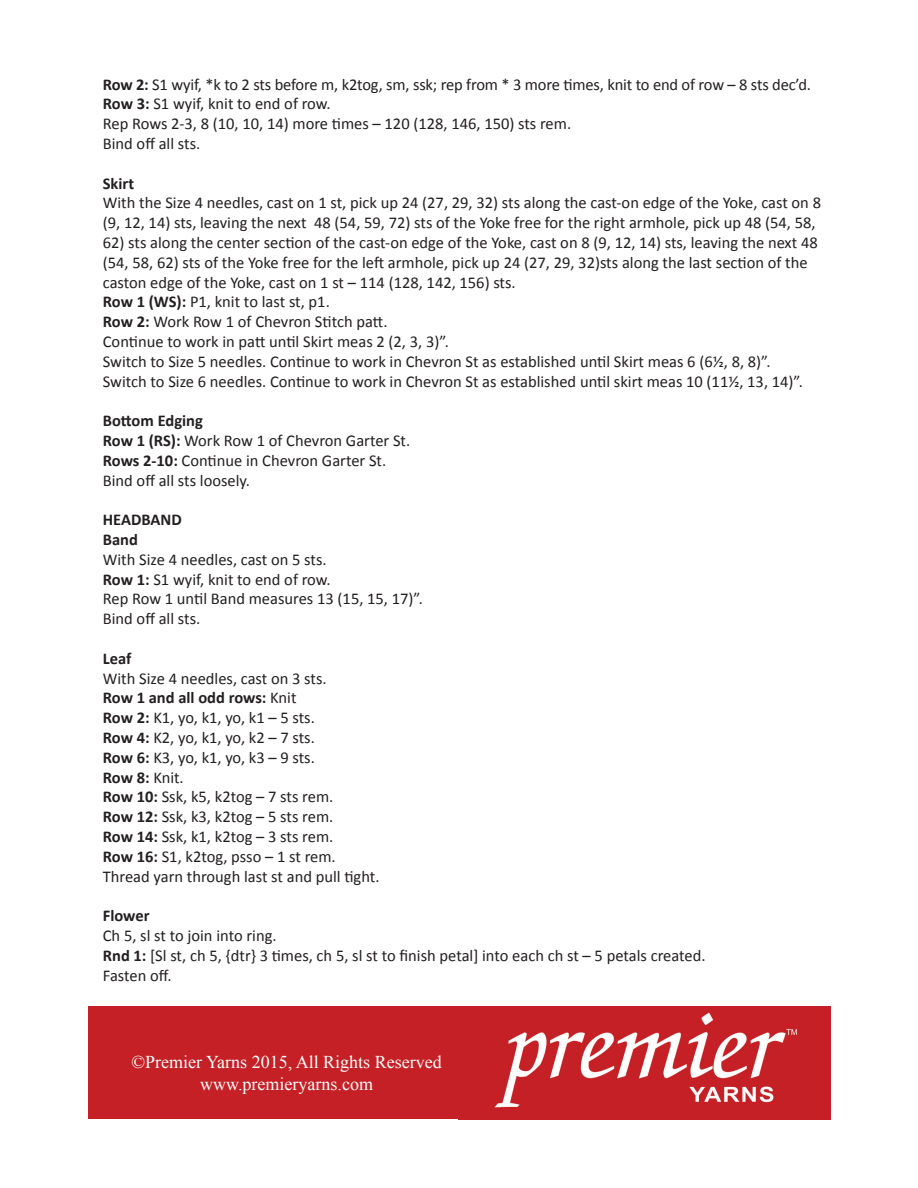
<style>
.page{position:relative;width:918px;height:1188px;background:#fff}
.page>*{position:absolute;margin:0;border:0;box-sizing:border-box;transform-origin:0 0}
.t1{font:18px/21.6px "Times New Roman";color:#fff;text-align:center}
.t2{font:16.5px/19.8px "Calibri";color:#231f20}
.t3{font:700 16.5px/19.8px "Calibri";color:#231f20}
.s1{font-weight:700}
</style>
<div class="page">
<img style="left:460px;top:1006px;width:370px;height:113px">
<div style="left:88px;top:1006px;width:372px;height:113px;background:#c52026"></div>
<p class="t2" style="left:103px;top:74px;width:710px"><span class="s1">Row 2:</span> S1 wyif, *k to 2 sts before m, k2tog, sm, ssk; rep from * 3 more times, knit to end of row – 8 sts dec’d.<br><span class="s1">Row 3:</span> S1 wyif, knit to end of row.<br>Rep Rows 2-3, 8 (10, 10, 14) more times – 120 (128, 146, 150) sts rem.<br>Bind off all sts.</p>
<p class="t3" style="left:103px;top:173px;width:33px">Skirt</p>
<p class="t2" style="left:103px;top:193px;width:720px">With the Size 4 needles, cast on 1 st, pick up 24 (27, 29, 32) sts along the cast-on edge of the Yoke, cast on 8 (9, 12, 14) sts, leaving the next 48 (54, 59, 72) sts of the Yoke free for the right armhole, pick up 48 (54, 58,</p>
<p class="t2" style="left:103px;top:233px;width:716px">62) sts along the center section of the cast-on edge of the Yoke, cast on 8 (9, 12, 14) sts, leaving the next 48 (54, 58, 62) sts of the Yoke free for the left armhole, pick up 24 (27, 29, 32)sts along the last section of the caston edge of the Yoke, cast on 1 st – 114 (128, 142, 156) sts.<br><span class="s1">Row 1 (WS):</span> P1, knit to last st, p1.<br><span class="s1">Row 2:</span> Work Row 1 of Chevron Stitch patt.<br>Continue to work in patt until Skirt meas 2 (2, 3, 3)”.<br>Switch to Size 5 needles. Continue to work in Chevron St as established until Skirt meas 6 (6½, 8, 8)”.<br>Switch to Size 6 needles. Continue to work in Chevron St as established until skirt meas 10 (11½, 13, 14)”.</p>
<p class="t2" style="left:103px;top:411px;width:309px"><span class="s1">Bottom Edging<br>Row 1 (RS):</span> Work Row 1 of Chevron Garter St.<br><span class="s1">Rows 2-10:</span> Continue in Chevron Garter St.<br>Bind off all sts loosely.</p>
<p class="t3" style="left:103px;top:510px;width:81px">HEADBAND<br>Band</p>
<p class="t2" style="left:103px;top:549px;width:322px">With Size 4 needles, cast on 5 sts.<br><span class="s1">Row 1:</span> S1 wyif, knit to end of row.<br>Rep Row 1 until Band measures 13 (15, 15, 17)”.<br>Bind off all sts.</p>
<p class="t3" style="left:103px;top:648px;width:30px">Leaf</p>
<p class="t2" style="left:103px;top:668px;width:278px">With Size 4 needles, cast on 3 sts.<br><span class="s1">Row 1 and all odd rows:</span> Knit<br><span class="s1">Row 2:</span> K1, yo, k1, yo, k1 – 5 sts.<br><span class="s1">Row 4:</span> K2, yo, k1, yo, k2 – 7 sts.<br><span class="s1">Row 6:</span> K3, yo, k1, yo, k3 – 9 sts.<br><span class="s1">Row 8:</span> Knit.<br><span class="s1">Row 10:</span> Ssk, k5, k2tog – 7 sts rem.<br><span class="s1">Row 12:</span> Ssk, k3, k2tog – 5 sts rem.<br><span class="s1">Row 14:</span> Ssk, k1, k2tog – 3 sts rem.<br><span class="s1">Row 16:</span> S1, k2tog, psso – 1 st rem.<br>Thread yarn through last st and pull tight.</p>
<p class="t3" style="left:103px;top:906px;width:48px">Flower</p>
<p class="t2" style="left:103px;top:926px;width:604px">Ch 5, sl st to join into ring.<br><span class="s1">Rnd 1:</span> [Sl st, ch 5, {dtr} 3 times, ch 5, sl st to finish petal] into each ch st – 5 petals created.<br>Fasten off.</p>
<p class="t1" style="left:132px;top:1051px;width:312px">©Premier Yarns 2015, All Rights Reserved www.premieryarns.com</p>
</div>
